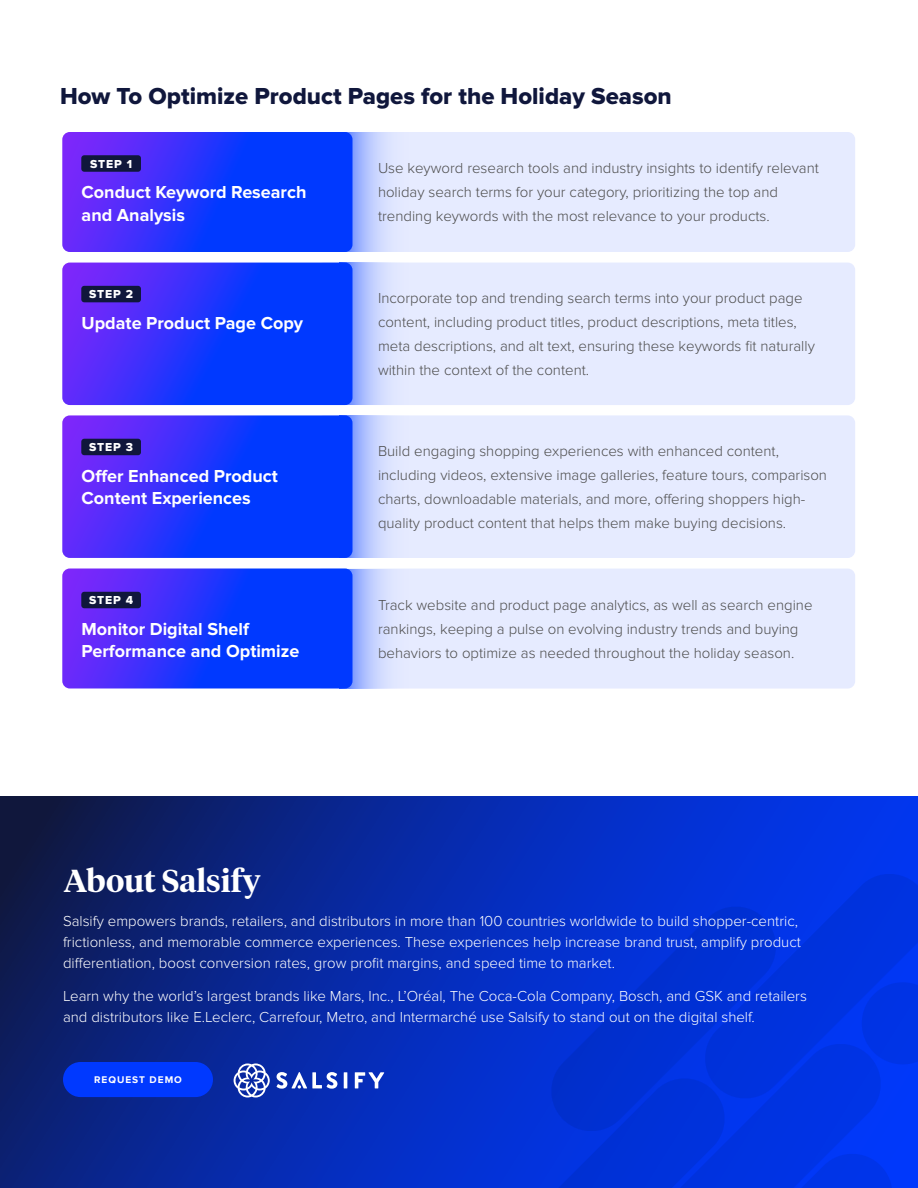
<style>
.page{position:relative;width:918px;height:1188px;background:#fff}
.page>*{position:absolute;margin:0;border:0;box-sizing:border-box;transform-origin:0 0}
.t1{font:600 31.5px "Tiempos Headline";color:#fff}
.t2{font:24px "Proxima Nova Extrabld";color:#10173c}
.t3{font:700 18px/22.5px "Proxima Nova";color:#fff}
.t4{font:300 15px/24px "Proxima Nova";color:#4d4d4d}
.t5{font:300 15px/21px "Proxima Nova";color:#fff}
.t6{font:12px "Proxima Nova Extrabld";letter-spacing:.08em;color:#fff}
.t7{font:700 10.05px "Proxima Nova";letter-spacing:.1em;color:#fff}
</style>
<div class="page">
<div style="left:324px;top:132px;width:531px;height:120px;background:#e6ebff;border-radius:8px"></div>
<svg style="left:62px;top:132px;width:326px;height:120px;background:#3544fd"></svg>
<div style="left:316px;top:263px;width:539px;height:142px;background:#e6ebff;border-radius:8px"></div>
<div style="left:316px;top:415px;width:539px;height:143px;background:#e6ebff;border-radius:8px"></div>
<div style="left:315px;top:569px;width:540px;height:120px;background:#e6ebff;border-radius:8px"></div>
<div style="left:81px;top:155px;width:60px;height:17px;background:#10173c;border-radius:3px"></div>
<svg style="left:62px;top:263px;width:326px;height:142px;background:#3444fd"></svg>
<div style="left:81px;top:286px;width:60px;height:16px;background:#10173c;border-radius:3px"></div>
<svg style="left:62px;top:415px;width:326px;height:143px;background:#3545fd"></svg>
<div style="left:81px;top:439px;width:60px;height:16px;background:#10173c;border-radius:3px"></div>
<svg style="left:62px;top:568px;width:355px;height:121px;background:#4553fd"></svg>
<div style="left:81px;top:592px;width:60px;height:16px;background:#10173c;border-radius:3px"></div>
<svg style="left:0;top:796px;width:918px;height:392px;background:#082799"></svg>
<svg style="left:496px;top:870px;width:422px;height:318px;background:#0132db"></svg>
<div style="left:63px;top:1062px;width:150px;height:35px;background:#0039ff;border-radius:18px"></div>
<hr style="left:344px;top:1072px;width:3px;height:16px;background:#fff">
<svg style="left:355px;top:1072px;width:29px;height:16px"></svg>
<svg style="left:276px;top:1072px;width:61px;height:17px"></svg>
<svg style="left:234px;top:1064px;width:36px;height:34px"></svg>
<h2 class="t2" style="left:60px;top:82px;width:613px">How To Optimize Product Pages for the Holiday Season</h2>
<p class="t6" style="left:90px;top:157px;width:44px">STEP 1</p>
<p class="t3" style="left:82px;top:181px;width:226px">Conduct Keyword Research and Analysis</p>
<p class="t6" style="left:89px;top:287px;width:46px">STEP 2</p>
<p class="t3" style="left:82px;top:312px;width:223px">Update Product Page Copy</p>
<p class="t6" style="left:89px;top:440px;width:46px">STEP 3</p>
<p class="t3" style="left:82px;top:465px;width:198px">Offer Enhanced Product<br>Content Experiences</p>
<p class="t6" style="left:89px;top:593px;width:46px">STEP 4</p>
<p class="t3" style="left:82px;top:618px;width:219px">Monitor Digital Shelf<br>Performance and Optimize</p>
<p class="t4" style="left:378px;top:156px;width:442px">Use keyword research tools and industry insights to identify relevant holiday search terms for your category, prioritizing the top and trending keywords with the most relevance to your products.</p>
<p class="t4" style="left:378px;top:286px;width:438px">Incorporate top and trending search terms into your product page content, including product titles, product descriptions, meta titles, meta descriptions, and alt text, ensuring these keywords fit naturally within the context of the content.</p>
<p class="t4" style="left:378px;top:439px;width:451px">Build engaging shopping experiences with enhanced content, including videos, extensive image galleries, feature tours, comparison charts, downloadable materials, and more, offering shoppers high&shy;quality product content that helps them make buying decisions.</p>
<p class="t4" style="left:378px;top:593px;width:436px">Track website and product page analytics, as well as search engine rankings, keeping a pulse on evolving industry trends and buying behaviors to optimize as needed throughout the holiday season.</p>
<h1 class="t1" style="left:64px;top:859px;width:198px">About Salsify</h1>
<p class="t5" style="left:63px;top:911px;width:739px">Salsify empowers brands, retailers, and distributors in more than 100 countries worldwide to build shopper-centric, frictionless, and memorable commerce experiences. These experiences help increase brand trust, amplify product differentiation, boost conversion rates, grow profit margins, and speed time to market.</p>
<p class="t5" style="left:63px;top:986px;width:745px">Learn why the world’s largest brands like Mars, Inc., L’Oréal, The Coca-Cola Company, Bosch, and GSK and retailers and distributors like E.Leclerc, Carrefour, Metro, and Intermarché use Salsify to stand out on the digital shelf.</p>
<p class="t7" style="left:94px;top:1073px;width:89px">REQUEST DEMO</p>
</div>
